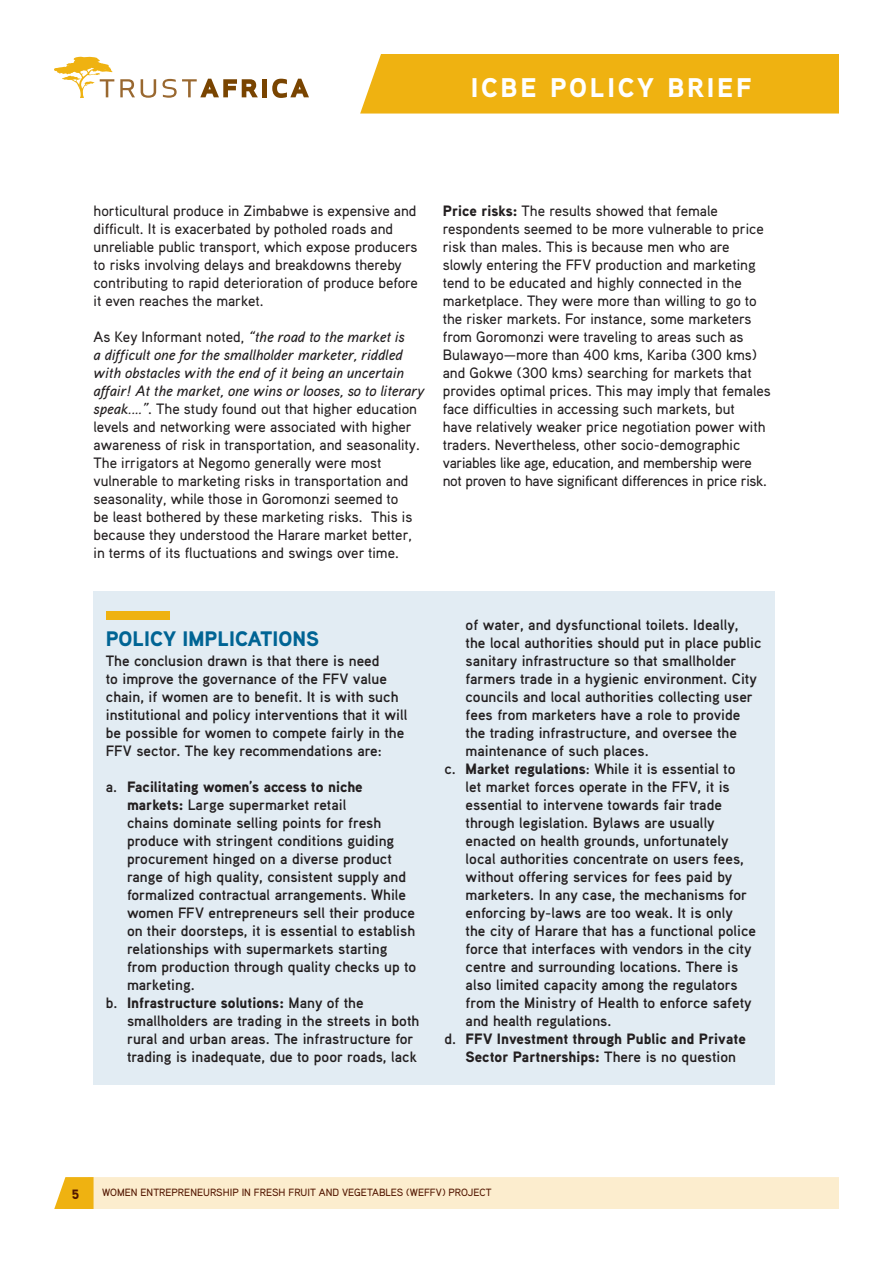
<style>
.page{position:relative;width:893px;height:1263px;background:#fff}
.page>*{position:absolute;margin:0;border:0;box-sizing:border-box;transform-origin:0 0}
.t1{font:900 27px "Aaux Pro";letter-spacing:.1em;color:#fff}
.t2{font:900 21px "Aaux Pro";color:#006494}
.Trust_Text{font:700 15px/18px "Aaux Pro";color:#231f20}
.t3{font:500 15px/18px "Aaux Pro";color:#231f20}
.Trust_Text-2{font:900 15px/18px "Aaux Pro";color:#231f20}
.t4{font:900 13.5px "Aaux Pro";color:#531600}
.t5{font:500 10.5px "Aaux Pro";color:#531600}
.s1{font-style:italic}
.s2{font-weight:900}
.s3{font-weight:700}
</style>
<div class="page">
<div style="left:54px;top:1177px;width:785px;height:32px;background:#fcedce"></div>
<svg style="left:120px;top:79px;width:15px;height:18px"></svg>
<svg style="left:141px;top:79px;width:15px;height:19px"></svg>
<svg style="left:163px;top:79px;width:95px;height:19px"></svg>
<div style="left:262px;top:79px;width:5px;height:18px;background:#794400"></div>
<svg style="left:272px;top:79px;width:37px;height:19px"></svg>
<svg style="left:54px;top:56px;width:60px;height:42px"></svg>
<div style="left:360px;top:54px;width:479px;height:60px;background:#efb211"></div>
<div style="left:93px;top:592px;width:681px;height:493px;background:#e2ecf3"></div>
<div style="left:106px;top:611px;width:64px;height:8px;background:#efb211"></div>
<h1 class="t1" style="left:471px;top:70px;width:282px">ICBE POLICY BRIEF</h1>
<p class="t3" style="left:94px;top:201px;width:326px">horticultural produce in Zimbabwe is expensive and difficult. It is exacerbated by potholed roads and unreliable public transport, which expose producers to risks involving delays and breakdowns thereby contributing to rapid deterioration of produce before it even reaches the market.</p>
<p class="t3" style="left:94px;top:327px;width:333px">As Key Informant noted, <span class="s1">“the road to the market is<br>a difficult one for the smallholder marketer, riddled with obstacles with the end of it being an uncertain affair! At the market, one wins or looses, so to literary speak....”</span>. The study found out that higher education levels and networking were associated with higher awareness of risk in transportation, and seasonality.<br>The irrigators at Negomo generally were most vulnerable to marketing risks in transportation and seasonality, while those in Goromonzi seemed to<br>be least bothered by these marketing risks. This is because they understood the Harare market better, in terms of its fluctuations and swings over time.</p>
<p class="t3" style="left:443px;top:201px;width:330px"><span class="s2">Price risks:</span> The results showed that female respondents seemed to be more vulnerable to price risk than males. This is because men who are slowly entering the FFV production and marketing tend to be educated and highly connected in the marketplace. They were more than willing to go to the risker markets. For instance, some marketers from Goromonzi were traveling to areas such as Bulawayo—more than 400 kms, Kariba (300 kms) and Gokwe (300 kms) searching for markets that provides optimal prices. This may imply that females face difficulties in accessing such markets, but<br>have relatively weaker price negotiation power with traders. Nevertheless, other socio-demographic variables like age, education, and membership were not proven to have significant differences in price risk.</p>
<p class="t2" style="left:106px;top:625px;width:215px">POLICY IMPLICATIONS</p>
<p class="Trust_Text" style="left:106px;top:651px;width:303px">The conclusion drawn is that there is need<br>to improve the governance of the FFV value chain, if women are to benefit. It is with such institutional and policy interventions that it will be possible for women to compete fairly in the FFV sector. The key recommendations are:</p>
<p class="Trust_Text" style="left:127px;top:777px;width:291px;text-indent:-21px">a. <span class="s2">Facilitating women’s access to niche markets:</span> Large supermarket retail<br>chains dominate selling points for fresh produce with stringent conditions guiding procurement hinged on a diverse product range of high quality, consistent supply and formalized contractual arrangements. While women FFV entrepreneurs sell their produce on their doorsteps, it is essential to establish relationships with supermarkets starting from production through quality checks up to marketing.</p>
<p class="Trust_Text" style="left:127px;top:993px;width:294px;text-indent:-21px">b. <span class="s2">Infrastructure solutions:</span> Many of the smallholders are trading in the streets in both rural and urban areas. The infrastructure for trading is inadequate, due to poor roads, lack</p>
<p class="Trust_Text" style="left:466px;top:615px;width:298px">of water, and dysfunctional toilets. Ideally, the local authorities should put in place public sanitary infrastructure so that smallholder farmers trade in a hygienic environment. City councils and local authorities collecting user fees from marketers have a role to provide the trading infrastructure, and oversee the maintenance of such places.</p>
<p class="Trust_Text" style="left:466px;top:759px;width:292px;text-indent:-21px">c. <span class="s2">Market regulations</span>: While it is essential to<br>let market forces operate in the FFV, it is essential to intervene towards fair trade through legislation. Bylaws are usually enacted on health grounds, unfortunately local authorities concentrate on users fees, without offering services for fees paid by marketers. In any case, the mechanisms for enforcing by-laws are too weak. It is only the city of Harare that has a functional police force that interfaces with vendors in the city centre and surrounding locations. There is also limited capacity among the regulators from the Ministry of Health to enforce safety and health regulations.</p>
<p class="Trust_Text-2" style="left:466px;top:1029px;width:282px;text-indent:-21px"><span class="s3">d.</span> FFV Investment through Public and Private<br>Sector Partnerships: <span class="s3">There is no question</span></p>
<p class="t4" style="left:72px;top:1186px;width:9px">5</p>
<p class="t5" style="left:102px;top:1186px;width:391px">WOMEN ENTREPRENEURSHIP IN FRESH FRUIT AND VEGETABLES (WEFFV) PROJECT</p>
</div>
